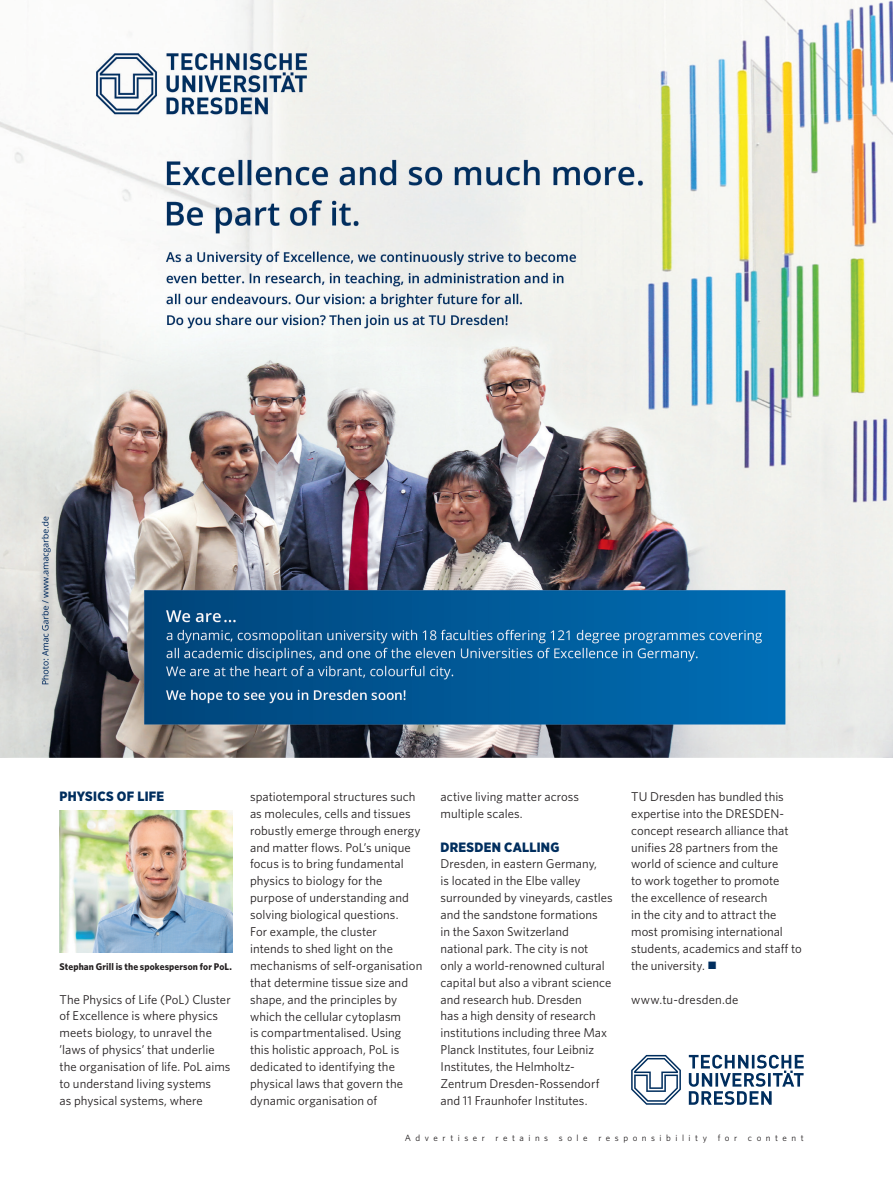
<style>
.page{position:relative;width:893px;height:1187px;background:#fff}
.page>*{position:absolute;margin:0;border:0;box-sizing:border-box;transform-origin:0 0}
.t1{font:900 13.5px "Gotham Narrow";letter-spacing:.02em;color:#002e5e}
.t2{font:12.75px/17px "Whitney";color:#231f20}
.t3{font:700 9.75px "Whitney";letter-spacing:.01em;color:#231f20}
.t4{font:9px "Whitney";letter-spacing:.5em;color:#231f20}
.s1{color:#002e5e}
</style>
<div class="page">
<svg style="left:631px;top:1054px;width:173px;height:50px"></svg>
<img style="left:0;top:0;width:893px;height:757px">
<img style="left:60px;top:810px;width:172px;height:142px">
<p class="t1" style="left:60px;top:787px;width:106px">PHYSICS OF LIFE</p>
<p class="t3" style="left:60px;top:959px;width:174px">Stephan Grill is the spokesperson for PoL.</p>
<p class="t2" style="left:60px;top:990px;width:173px">The Physics of Life (PoL) Cluster of Excellence is where physics meets biology, to unravel the ’laws of physics’ that underlie the organisation of life. PoL aims to understand living systems<br>as physical systems, where</p>
<p class="t2" style="left:250px;top:787px;width:174px">spatiotemporal structures such as molecules, cells and tissues robustly emerge through energy and matter flows. PoL’s unique focus is to bring fundamental physics to biology for the purpose of understanding and solving biological questions.<br>For example, the cluster<br>intends to shed light on the mechanisms of self-organisation that determine tissue size and shape, and the principles by which the cellular cytoplasm<br>is compartmentalised. Using this holistic approach, PoL is dedicated to identifying the physical laws that govern the dynamic organisation of</p>
<p class="t2" style="left:441px;top:787px;width:140px">active living matter across multiple scales.</p>
<p class="t1" style="left:441px;top:837px;width:120px">DRESDEN CALLING</p>
<p class="t2" style="left:441px;top:855px;width:174px">Dresden, in eastern Germany,<br>is located in the Elbe valley surrounded by vineyards, castles and the sandstone formations<br>in the Saxon Switzerland national park. The city is not only a world-renowned cultural capital but also a vibrant science and research hub. Dresden<br>has a high density of research institutions including three Max<br>Planck Institutes, four Leibniz<br>Institutes, the Helmholtz-<br>Zentrum Dresden-Rossendorf and 11 Fraunhofer Institutes.</p>
<p class="t2" style="left:631px;top:787px;width:172px">TU Dresden has bundled this expertise into the DRESDEN&shy;concept research alliance that unifies 28 partners from the world of science and culture<br>to work together to promote<br>the excellence of research<br>in the city and to attract the most promising international students, academics and staff to the university. <span class="s1">■</span></p>
<p class="t2" style="left:631px;top:990px;width:109px">www.tu-dresden.de</p>
<p class="t4" style="left:405px;top:1131px;width:400px">Advertiser retains sole responsibility for content</p>
</div>
